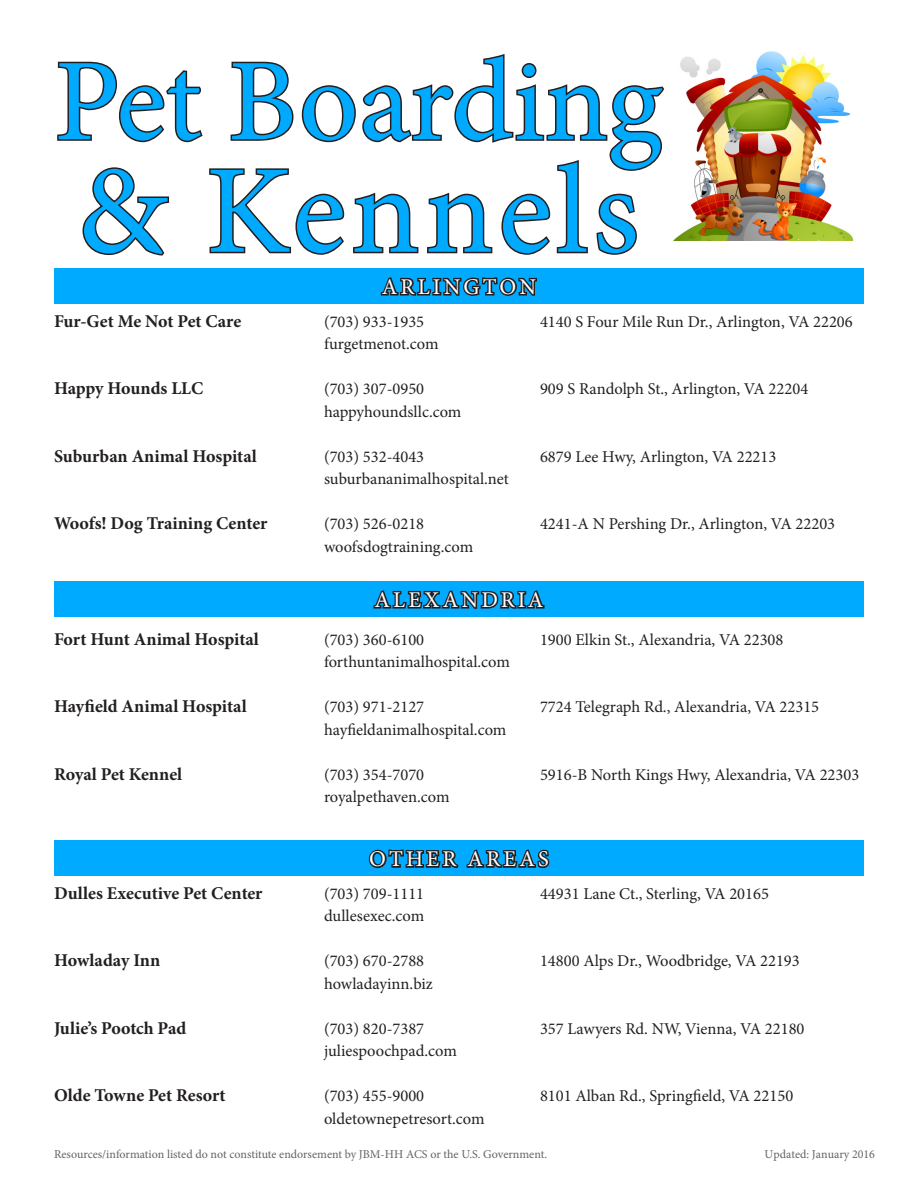
<style>
.page{position:relative;width:918px;height:1188px;background:#fff}
.page>*{position:absolute;margin:0;border:0;box-sizing:border-box;transform-origin:0 0}
.t1{font:126px "Minion Pro";letter-spacing:.035em;color:#0af}
.t2{font:117px "Minion Pro";color:#0af}
.t3{font:22.5px "Minion Pro";letter-spacing:.14em;color:#fff}
.t4{font:700 18px "Minion Pro";color:#231f20}
.t5{font:16.5px "Minion Pro";color:#231f20}
.t6{font:12px "Minion Pro";color:#636366}
</style>
<div class="page">
<div style="left:54px;top:268px;width:810px;height:35px;background:#0af"></div>
<svg style="left:57px;top:54px;width:607px;height:242px"></svg>
<div style="left:54px;top:581px;width:810px;height:36px;background:#0af"></div>
<svg style="left:373px;top:590px;width:172px;height:19px"></svg>
<div style="left:54px;top:840px;width:810px;height:36px;background:#0af"></div>
<svg style="left:368px;top:849px;width:182px;height:20px"></svg>
<img style="left:673px;top:51px;width:181px;height:189px">
<p class="t2" style="left:54px;top:24px;width:610px">Pet Boarding</p>
<p class="t1" style="left:77px;top:127px;width:563px">&amp; Kennels</p>
<p class="t3" style="left:382px;top:272px;width:156px">ARLINGTON</p>
<p class="t4" style="left:54px;top:308px;width:189px">Fur-Get Me Not Pet Care</p>
<p class="t5" style="left:324px;top:310px;width:102px">(703) 933-1935</p>
<p class="t5" style="left:540px;top:310px;width:314px">4140 S Four Mile Run Dr., Arlington, VA 22206</p>
<p class="t5" style="left:324px;top:333px;width:116px">furgetmenot.com</p>
<p class="t4" style="left:54px;top:376px;width:151px">Happy Hounds LLC</p>
<p class="t5" style="left:324px;top:378px;width:102px">(703) 307-0950</p>
<p class="t5" style="left:540px;top:378px;width:270px">909 S Randolph St., Arlington, VA 22204</p>
<p class="t5" style="left:324px;top:400px;width:139px">happyhoundsllc.com</p>
<p class="t4" style="left:54px;top:443px;width:204px">Suburban Animal Hospital</p>
<p class="t5" style="left:324px;top:445px;width:102px">(703) 532-4043</p>
<p class="t5" style="left:540px;top:445px;width:238px">6879 Lee Hwy, Arlington, VA 22213</p>
<p class="t5" style="left:324px;top:468px;width:186px">suburbananimalhospital.net</p>
<p class="t4" style="left:54px;top:511px;width:215px">Woofs! Dog Training Center</p>
<p class="t5" style="left:324px;top:513px;width:102px">(703) 526-0218</p>
<p class="t5" style="left:540px;top:513px;width:297px">4241-A N Pershing Dr., Arlington, VA 22203</p>
<p class="t5" style="left:324px;top:535px;width:151px">woofsdogtraining.com</p>
<p class="t3" style="left:374px;top:585px;width:171px">ALEXANDRIA</p>
<p class="t4" style="left:54px;top:626px;width:207px">Fort Hunt Animal Hospital</p>
<p class="t5" style="left:324px;top:628px;width:102px">(703) 360-6100</p>
<p class="t5" style="left:540px;top:628px;width:245px">1900 Elkin St., Alexandria, VA 22308</p>
<p class="t5" style="left:324px;top:651px;width:187px">forthuntanimalhospital.com</p>
<p class="t4" style="left:54px;top:694px;width:194px">Hayfield Animal Hospital</p>
<p class="t5" style="left:324px;top:696px;width:102px">(703) 971-2127</p>
<p class="t5" style="left:540px;top:696px;width:281px">7724 Telegraph Rd., Alexandria, VA 22315</p>
<p class="t5" style="left:324px;top:718px;width:184px">hayfieldanimalhospital.com</p>
<p class="t4" style="left:54px;top:761px;width:130px">Royal Pet Kennel</p>
<p class="t5" style="left:324px;top:763px;width:102px">(703) 354-7070</p>
<p class="t5" style="left:540px;top:763px;width:321px">5916-B North Kings Hwy, Alexandria, VA 22303</p>
<p class="t5" style="left:324px;top:786px;width:127px">royalpethaven.com</p>
<p class="t3" style="left:369px;top:844px;width:181px">OTHER AREAS</p>
<p class="t4" style="left:54px;top:880px;width:210px">Dulles Executive Pet Center</p>
<p class="t5" style="left:324px;top:883px;width:102px">(703) 709-1111</p>
<p class="t5" style="left:540px;top:883px;width:230px">44931 Lane Ct., Sterling, VA 20165</p>
<p class="t5" style="left:324px;top:905px;width:102px">dullesexec.com</p>
<p class="t4" style="left:54px;top:948px;width:108px">Howladay Inn</p>
<p class="t5" style="left:324px;top:950px;width:102px">(703) 670-2788</p>
<p class="t5" style="left:540px;top:950px;width:261px">14800 Alps Dr., Woodbridge, VA 22193</p>
<p class="t5" style="left:324px;top:973px;width:110px">howladayinn.biz</p>
<p class="t4" style="left:54px;top:1015px;width:134px">Julie’s Pootch Pad</p>
<p class="t5" style="left:324px;top:1018px;width:102px">(703) 820-7387</p>
<p class="t5" style="left:540px;top:1018px;width:266px">357 Lawyers Rd. NW, Vienna, VA 22180</p>
<p class="t5" style="left:324px;top:1040px;width:134px">juliespoochpad.com</p>
<p class="t4" style="left:54px;top:1083px;width:173px">Olde Towne Pet Resort</p>
<p class="t5" style="left:324px;top:1085px;width:102px">(703) 455-9000</p>
<p class="t5" style="left:540px;top:1085px;width:255px">8101 Alban Rd., Springfield, VA 22150</p>
<p class="t5" style="left:324px;top:1108px;width:162px">oldetownepetresort.com</p>
<p class="t6" style="left:54px;top:1146px;width:495px">Resources/information listed do not constitute endorsement by JBM-HH ACS or the U.S. Government.</p>
<p class="t6" style="left:765px;top:1146px;width:112px">Updated: January 2016</p>
</div>
